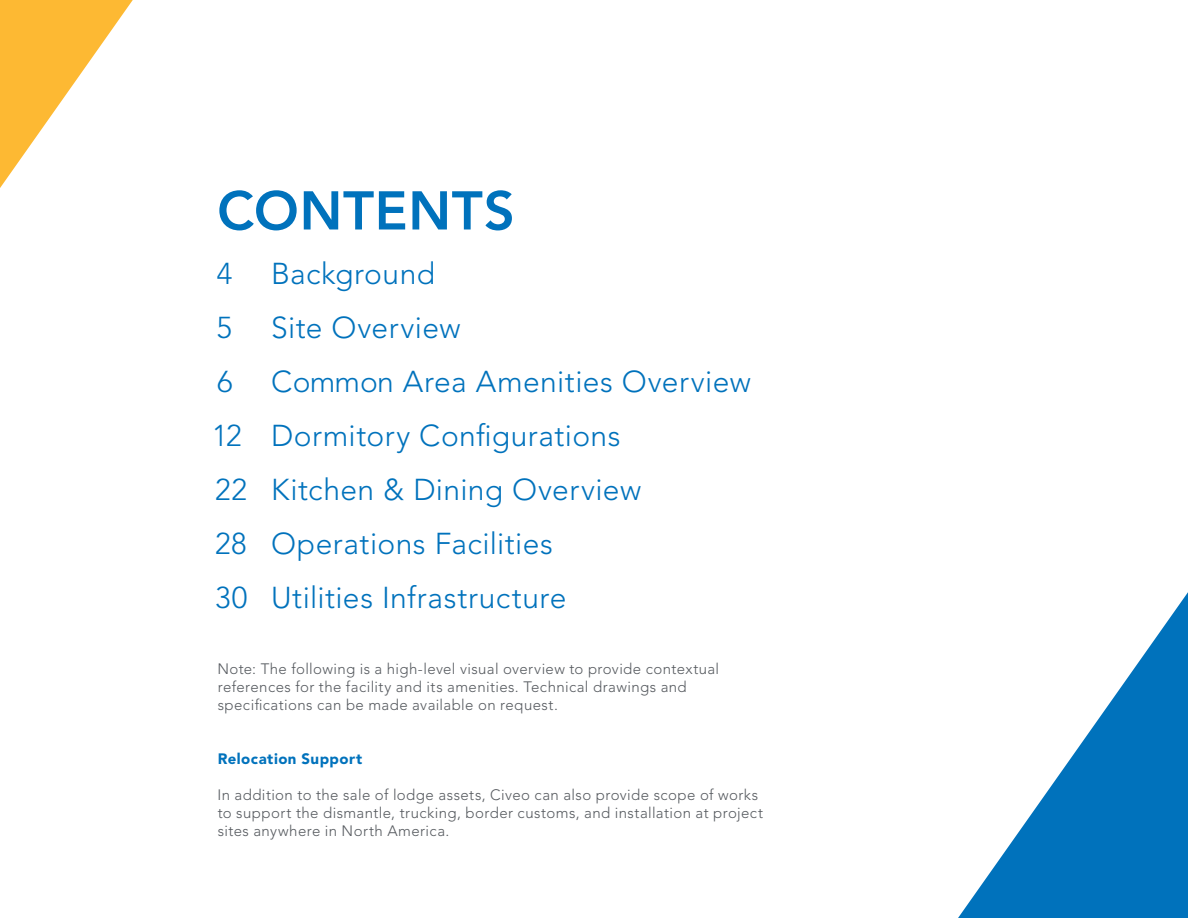
<style>
.page{position:relative;width:1188px;height:918px;background:#fff}
.page>*{position:absolute;margin:0;border:0;box-sizing:border-box;transform-origin:0 0}
.t1{font:800 54px "Avenir LT Std";letter-spacing:.01em;color:#0072bc}
.t2{font:300 30px/54px "Avenir LT Std";letter-spacing:.015em;color:#0072bc}
.t3{font:300 15px/18px "Avenir LT Std";letter-spacing:.025em;color:#565a5f}
.t4{font:900 15px "Avenir LT Std";letter-spacing:.03em;color:#0072bc}
</style>
<div class="page">
<svg style="left:958px;top:592px;width:230px;height:326px"></svg>
<svg style="left:0;top:0;width:133px;height:188px"></svg>
<h1 class="t1" style="left:217px;top:179px;width:299px">CONTENTS</h1>
<h2 class="t2" style="left:217px;top:246px;width:17px">4</h2>
<h2 class="t2" style="left:271px;top:246px;width:166px">Background</h2>
<h2 class="t2" style="left:217px;top:300px;width:17px">5</h2>
<h2 class="t2" style="left:271px;top:300px;width:191px">Site Overview</h2>
<h2 class="t2" style="left:217px;top:354px;width:17px">6</h2>
<h2 class="t2" style="left:212px;top:354px;width:540px;text-indent:59px">Common Area Amenities Overview<br>12 Dormitory Configurations<br>22 Kitchen &amp; Dining Overview<br>28 Operations Facilities<br>30 Utilities Infrastructure</h2>
<p class="t3" style="left:217px;top:659px;width:503px">Note: The following is a high-level visual overview to provide contextual references for the facility and its amenities. Technical drawings and specifications can be made available on request.</p>
<p class="t4" style="left:218px;top:749px;width:146px">Relocation Support</p>
<p class="t3" style="left:217px;top:785px;width:547px">In addition to the sale of lodge assets, Civeo can also provide scope of works to support the dismantle, trucking, border customs, and installation at project sites anywhere in North America.</p>
</div>
